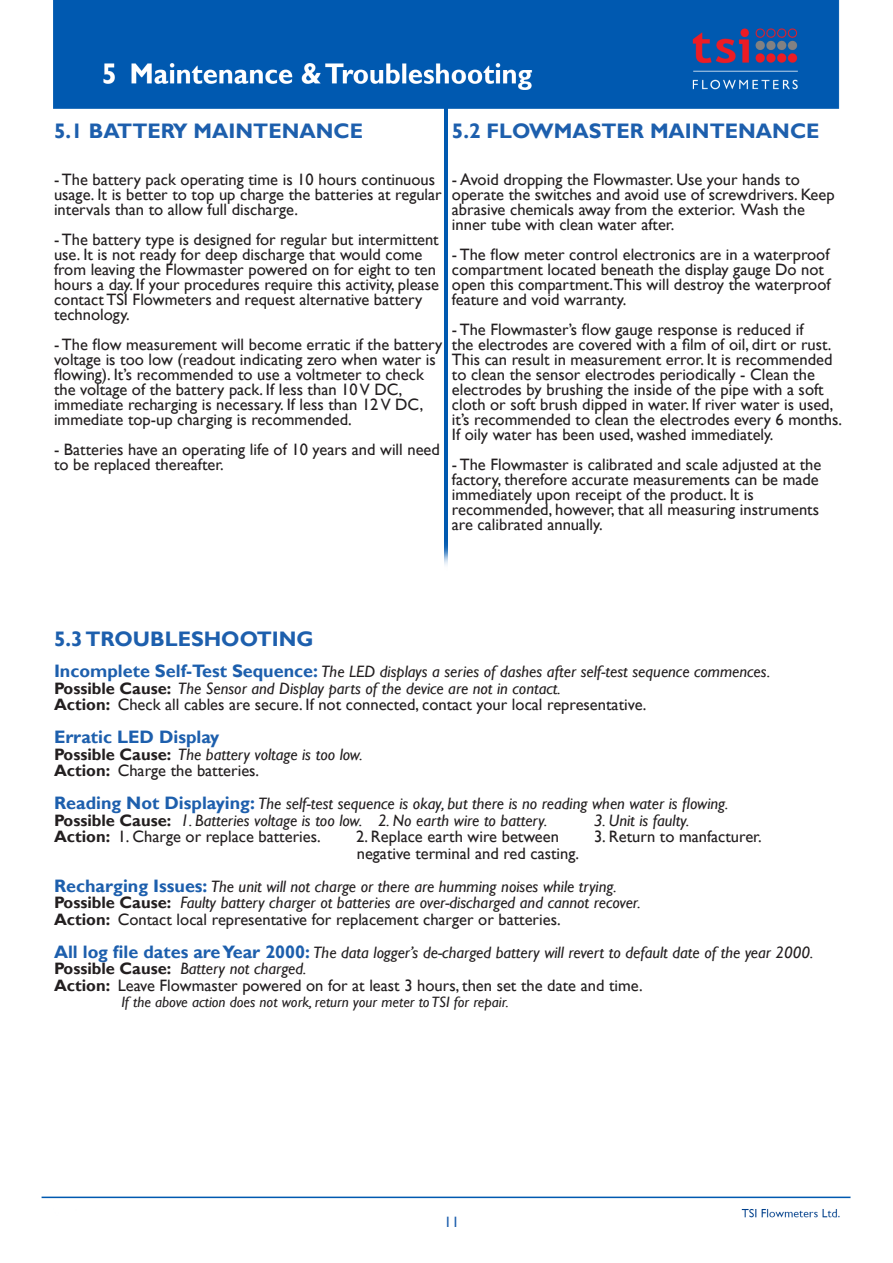
<style>
.page{position:relative;width:893px;height:1263px;background:#fff}
.page>*{position:absolute;margin:0;border:0;box-sizing:border-box;transform-origin:0 0}
.t1{font:700 21px "Gill Sans";color:#1d5fad}
.t2{font:700 18px "Gill Sans";color:#1d5fad}
.t3{font:16.5px/15px "Gill Sans";color:#231f20}
.t4{font:italic 16.5px "Gill Sans";color:#231f20}
.t5{font:italic 15px "Gill Sans";color:#231f20}
.t6{font:15px "Gill Sans";color:#1d5fad}
.s1{font-weight:700;font-style:normal;font-size:18px;color:#1d5fad}
.s2{font-weight:700;font-style:normal}
.s3{font-weight:700}
</style>
<div class="page">
<img style="left:53px;top:0;width:787px;height:110px">
<img style="left:41px;top:1196px;width:810px;height:22px">
<img style="left:444px;top:88px;width:3px;height:477px">
<p class="t1" style="left:54px;top:118px;width:311px">5.1 BATTERY MAINTENANCE</p>
<p class="t1" style="left:452px;top:118px;width:369px">5.2 FLOWMASTER MAINTENANCE</p>
<p class="t3" style="left:54px;top:173px;width:389px">- The battery pack operating time is 10 hours continuous usage. It is better to top up charge the batteries at regular intervals than to allow full discharge.</p>
<p class="t3" style="left:54px;top:233px;width:386px">- The battery type is designed for regular but intermittent use. It is not ready for deep discharge that would come from leaving the Flowmaster powered on for eight to ten hours a day. If your procedures require this activity, please contact TSI Flowmeters and request alternative battery technology.</p>
<p class="t3" style="left:54px;top:338px;width:390px">- The flow measurement will become erratic if the battery voltage is too low (readout indicating zero when water is flowing). It’s recommended to use a voltmeter to check the voltage of the battery pack. If less than 10 V DC,</p>
<p class="t3" style="left:54px;top:398px;width:371px">immediate recharging is necessary. If less than 12 V DC,</p>
<p class="t3" style="left:54px;top:413px;width:299px">immediate top-up charging is recommended.</p>
<p class="t3" style="left:54px;top:443px;width:387px">- Batteries have an operating life of 10 years and will need</p>
<p class="t3" style="left:54px;top:458px;width:171px">to be replaced thereafter.</p>
<p class="t3" style="left:452px;top:173px;width:384px">- Avoid dropping the Flowmaster. Use your hands to operate the switches and avoid use of screwdrivers. Keep abrasive chemicals away from the exterior. Wash the inner tube with clean water after.</p>
<p class="t3" style="left:452px;top:248px;width:380px">- The flow meter control electronics are in a waterproof compartment located beneath the display gauge Do not open this compartment.This will destroy the waterproof feature and void warranty.</p>
<p class="t3" style="left:452px;top:323px;width:392px">- The Flowmaster’s flow gauge response is reduced if<br>the electrodes are covered with a film of oil, dirt or rust.<br>This can result in measurement error. It is recommended to clean the sensor electrodes periodically - Clean the electrodes by brushing the inside of the pipe with a soft cloth or soft brush dipped in water. If river water is used, it’s recommended to clean the electrodes every 6 months.<br>If oily water has been used, washed immediately.</p>
<p class="t3" style="left:452px;top:458px;width:371px">- The Flowmaster is calibrated and scale adjusted at the</p>
<p class="t3" style="left:452px;top:473px;width:368px">factory, therefore accurate measurements can be made immediately upon receipt of the product. It is</p>
<p class="t3" style="left:452px;top:503px;width:369px">recommended, however, that all measuring instruments are calibrated annually.</p>
<p class="t1" style="left:54px;top:626px;width:261px">5.3 TROUBLESHOOTING</p>
<p class="t4" style="left:54px;top:662px;width:718px"><span class="s1">Incomplete Self-Test Sequence:</span> The LED displays a series of dashes after self-test sequence commences.</p>
<p class="t4" style="left:54px;top:678px;width:508px"><span class="s2">Possible Cause:</span> The Sensor and Display parts of the device are not in contact.</p>
<p class="t3" style="left:54px;top:697px;width:594px"><span class="s3">Action:</span> Check all cables are secure. If not connected, contact your local representative.</p>
<p class="t2" style="left:54px;top:726px;width:167px">Erratic LED Display</p>
<p class="t4" style="left:54px;top:744px;width:310px"><span class="s2">Possible Cause:</span> The battery voltage is too low.</p>
<p class="t3" style="left:54px;top:763px;width:207px"><span class="s3">Action:</span> Charge the batteries.</p>
<p class="t4" style="left:54px;top:794px;width:676px"><span class="s1">Reading Not Displaying:</span> The self-test sequence is okay, but there is no reading when water is flowing.</p>
<p class="t4" style="left:54px;top:810px;width:495px"><span class="s2">Possible Cause:</span> 1. Batteries voltage is too low. 2. No earth wire to battery.</p>
<p class="t4" style="left:594px;top:810px;width:97px">3. Unit is faulty.</p>
<p class="t3" style="left:54px;top:829px;width:268px"><span class="s3">Action:</span> 1. Charge or replace batteries.</p>
<p class="t3" style="left:356px;top:829px;width:204px">2. Replace earth wire between</p>
<p class="t3" style="left:594px;top:829px;width:169px">3. Return to manfacturer.</p>
<p class="t3" style="left:357px;top:846px;width:224px">negative terminal and red casting.</p>
<p class="t4" style="left:54px;top:876px;width:564px"><span class="s1">Recharging Issues:</span> The unit will not charge or there are humming noises while trying.</p>
<p class="t4" style="left:54px;top:893px;width:588px"><span class="s2">Possible Cause:</span> Faulty battery charger ot batteries are over-discharged and cannot recover.</p>
<p class="t3" style="left:54px;top:912px;width:508px"><span class="s3">Action:</span> Contact local representative for replacement charger or batteries.</p>
<p class="t4" style="left:54px;top:942px;width:761px"><span class="s1">All log file dates are Year 2000:</span> The data logger’s de-charged battery will revert to default date of the year 2000.</p>
<p class="t4" style="left:54px;top:959px;width:254px"><span class="s2">Possible Cause:</span> Battery not charged.</p>
<p class="t3" style="left:54px;top:978px;width:590px"><span class="s3">Action:</span> Leave Flowmaster powered on for at least 3 hours, then set the date and time.</p>
<p class="t5" style="left:121px;top:993px;width:389px">If the above action does not work, return your meter to TSI for repair.</p>
<p class="t6" style="left:444px;top:1213px;width:16px">11</p>
</div>
